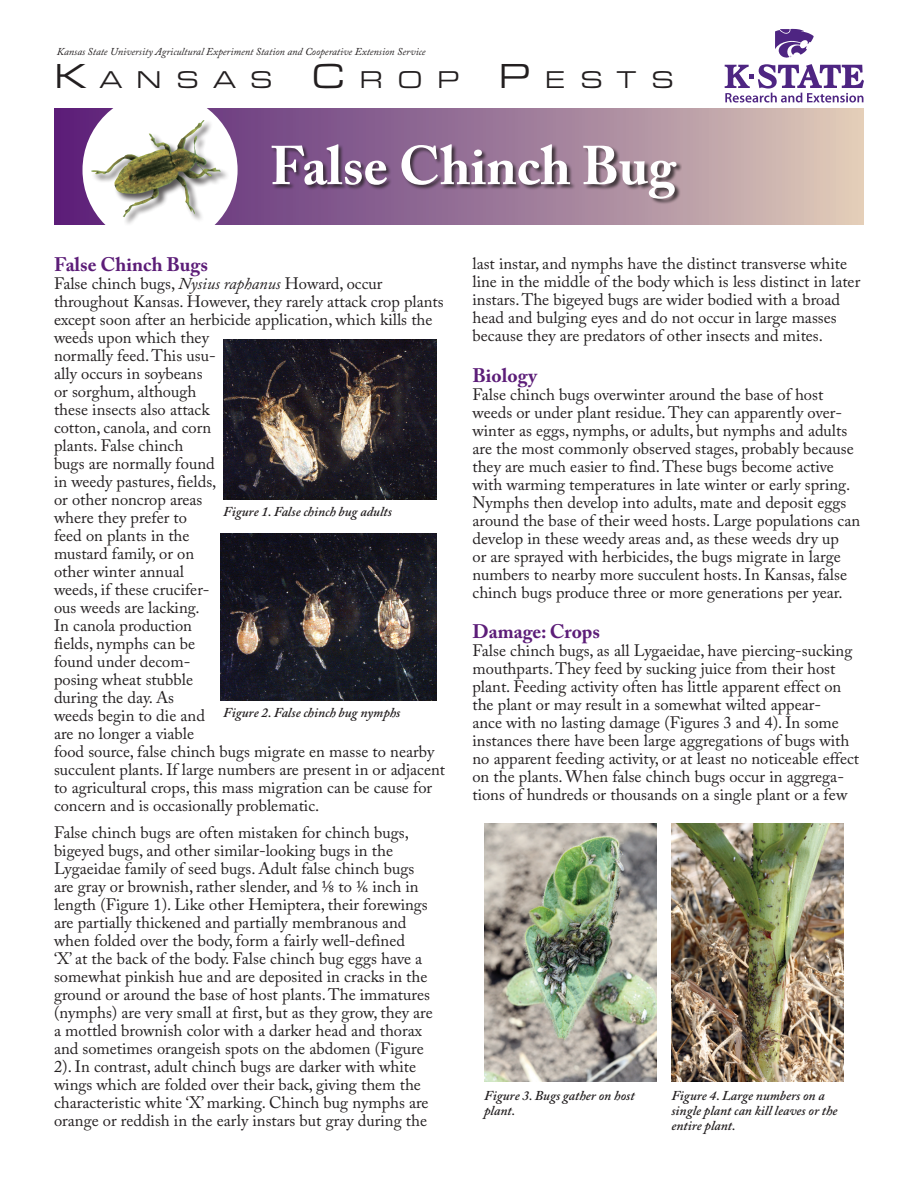
<style>
.page{position:relative;width:918px;height:1188px;background:#fff}
.page>*{position:absolute;margin:0;border:0;box-sizing:border-box;transform-origin:0 0}
.t1{font:700 54px "Adobe Caslon Pro";color:#fff}
.t2{font:25.2px "Eurostile Extended Roman DTC";letter-spacing:.57em;color:#231f20}
.Subheads{font:700 19.5px "Adobe Caslon Pro";color:#5c1d78}
.Body_Text{font:16.5px/18px "Adobe Caslon Pro";color:#231f20}
.Captions{font:italic 600 13.5px/15px "Adobe Caslon Pro";color:#231f20}
.Body_Text-2{font:italic 10.5px "Adobe Caslon Pro";color:#231f20}
.s1{font-size:36px}
.s2{font-style:italic}
</style>
<div class="page">
<svg style="left:54px;top:108px;width:810px;height:117px"></svg>
<div style="left:83px;top:92px;width:155px;height:156px;background:#fff;border-radius:50%"></div>
<div style="left:91px;top:120px;width:139px;height:107px;background:#231f20;opacity:.75"></div>
<img style="left:91px;top:123px;width:110px;height:95px">
<div style="left:271px;top:144px;width:411px;height:61px;background:#231f20;opacity:.75"></div>
<svg style="left:725px;top:64px;width:139px;height:38px"></svg>
<svg style="left:775px;top:29px;width:39px;height:29px"></svg>
<img style="left:223px;top:339px;width:214px;height:160px">
<img style="left:220px;top:534px;width:217px;height:166px">
<img style="left:484px;top:824px;width:172px;height:257px">
<img style="left:671px;top:824px;width:172px;height:257px">
<p class="Body_Text-2" style="left:57px;top:46px;width:370px">Kansas State University Agricultural Experiment Station and Cooperative Extension Service</p>
<p class="t2" style="left:54px;top:66px;width:621px"><span class="s1">K</span>ANSAS <span class="s1">C</span>ROP <span class="s1">P</span> ESTS</p>
<p class="t1" style="left:270px;top:134px;width:407px">False Chinch Bug</p>
<p class="Subheads" style="left:54px;top:253px;width:156px">False Chinch Bugs</p>
<p class="Body_Text" style="left:54px;top:275px;width:393px">False chinch bugs, <span class="s2">Nysius raphanus</span> Howard, occur throughout Kansas. However, they rarely attack crop plants except soon after an herbicide application, which kills the weeds upon which they<br>normally feed. This usu-<br>ally occurs in soybeans<br>or sorghum, although<br>these insects also attack<br>cotton, canola, and corn<br>plants. False chinch<br>bugs are normally found<br>in weedy pastures, fields,<br>or other noncrop areas<br>where they prefer to<br>feed on plants in the<br>mustard family, or on<br>other winter annual<br>weeds, if these crucifer-<br>ous weeds are lacking.<br>In canola production<br>fields, nymphs can be<br>found under decom-<br>posing wheat stubble<br>during the day. As<br>weeds begin to die and<br>are no longer a viable<br>food source, false chinch bugs migrate en masse to nearby succulent plants. If large numbers are present in or adjacent to agricultural crops, this mass migration can be cause for concern and is occasionally problematic.</p>
<p class="Body_Text" style="left:54px;top:824px;width:380px">False chinch bugs are often mistaken for chinch bugs, bigeyed bugs, and other similar-looking bugs in the Lygaeidae family of seed bugs. Adult false chinch bugs are gray or brownish, rather slender, and 1/8 to 1/6 inch in length (Figure 1). Like other Hemiptera, their forewings are partially thickened and partially membranous and when folded over the body, form a fairly well-defined<br>‘X’ at the back of the body. False chinch bug eggs have a somewhat pinkish hue and are deposited in cracks in the ground or around the base of host plants. The immatures (nymphs) are very small at first, but as they grow, they are a mottled brownish color with a darker head and thorax and sometimes orangeish spots on the abdomen (Figure 2). In contrast, adult chinch bugs are darker with white wings which are folded over their back, giving them the characteristic white ‘X’ marking. Chinch bug nymphs are orange or reddish in the early instars but gray during the</p>
<p class="Captions" style="left:223px;top:504px;width:170px">Figure 1. False chinch bug adults</p>
<p class="Captions" style="left:223px;top:705px;width:179px">Figure 2. False chinch bug nymphs</p>
<p class="Body_Text" style="left:472px;top:254px;width:389px">last instar, and nymphs have the distinct transverse white line in the middle of the body which is less distinct in later instars. The bigeyed bugs are wider bodied with a broad head and bulging eyes and do not occur in large masses because they are predators of other insects and mites.</p>
<p class="Subheads" style="left:472px;top:363px;width:66px">Biology</p>
<p class="Body_Text" style="left:472px;top:385px;width:389px">False chinch bugs overwinter around the base of host weeds or under plant residue. They can apparently over&shy;winter as eggs, nymphs, or adults, but nymphs and adults are the most commonly observed stages, probably because they are much easier to find. These bugs become active with warming temperatures in late winter or early spring.<br>Nymphs then develop into adults, mate and deposit eggs around the base of their weed hosts. Large populations can develop in these weedy areas and, as these weeds dry up<br>or are sprayed with herbicides, the bugs migrate in large numbers to nearby more succulent hosts. In Kansas, false chinch bugs produce three or more generations per year.</p>
<p class="Subheads" style="left:472px;top:620px;width:129px">Damage: Crops</p>
<p class="Body_Text" style="left:472px;top:641px;width:388px">False chinch bugs, as all Lygaeidae, have piercing-sucking mouthparts. They feed by sucking juice from their host plant. Feeding activity often has little apparent effect on the plant or may result in a somewhat wilted appear-<br>ance with no lasting damage (Figures 3 and 4). In some instances there have been large aggregations of bugs with no apparent feeding activity, or at least no noticeable effect on the plants. When false chinch bugs occur in aggrega&shy;tions of hundreds or thousands on a single plant or a few</p>
<p class="Captions" style="left:484px;top:1088px;width:152px">Figure 3. Bugs gather on host plant.</p>
<p class="Captions" style="left:671px;top:1088px;width:168px">Figure 4. Large numbers on a single plant can kill leaves or the entire plant.</p>
</div>
